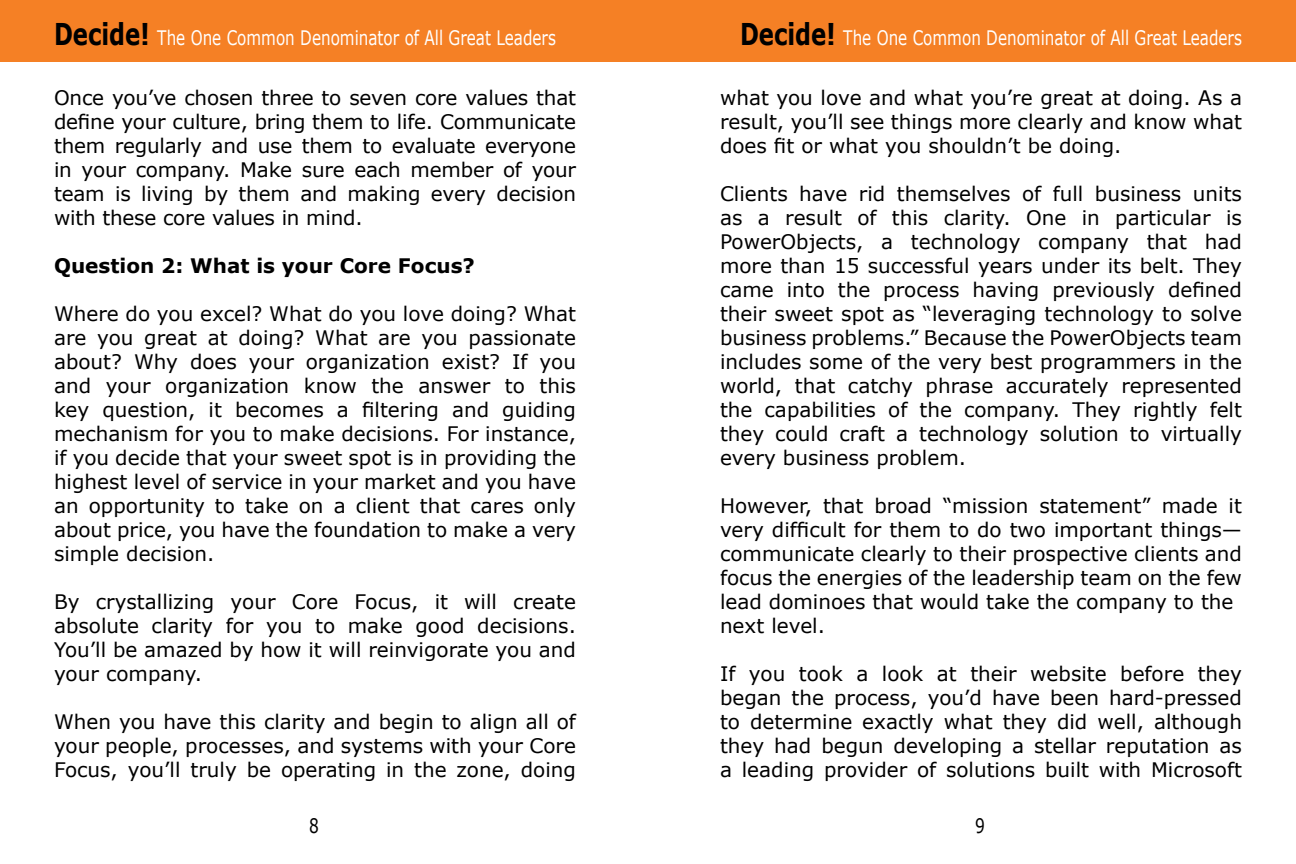
<style>
.page{position:relative;width:1296px;height:864px;background:#fff}
.page>*{position:absolute;margin:0;border:0;box-sizing:border-box;transform-origin:0 0}
.t1{font:20px/24px "Verdana";color:#000;text-align:justify}
.t2{font:20px "Verdana";color:#fff;scale:.76 1}
.t3{font:700 20px "Verdana";color:#000}
.t4{font:20px "Verdana";color:#000;scale:.77 1}
.s1{font-weight:700;font-size:30px;color:#000}
</style>
<div class="page">
<div style="left:0;top:0;width:666px;height:62px;background:#f58025"></div>
<div style="left:630px;top:0;width:666px;height:62px;background:#f58025"></div>
<p class="t2" style="left:54px;top:25px;width:662px"><span class="s1">Decide!</span> The One Common Denominator of All Great Leaders</p>
<p class="t2" style="left:740px;top:25px;width:662px"><span class="s1">Decide!</span> The One Common Denominator of All Great Leaders</p>
<p class="t1" style="left:54px;top:86px;width:524px">Once you’ve chosen three to seven core values that define your culture, bring them to life. Communicate them regularly and use them to evaluate everyone in your company. Make sure each member of your team is living by them and making every decision with these core values in mind.</p>
<p class="t3" style="left:54px;top:253px;width:422px">Question 2: What is your Core Focus?</p>
<p class="t1" style="left:54px;top:302px;width:524px">Where do you excel? What do you love doing? What are you great at doing? What are you passionate about? Why does your organization exist? If you and your organization know the answer to this key question, it becomes a filtering and guiding mechanism for you to make decisions. For instance, if you decide that your sweet spot is in providing the highest level of service in your market and you have an opportunity to take on a client that cares only about price, you have the foundation to make a very simple decision.</p>
<p class="t1" style="left:54px;top:590px;width:524px">By crystallizing your Core Focus, it will create absolute clarity for you to make good decisions.<br>You’ll be amazed by how it will reinvigorate you and your company.</p>
<p class="t1" style="left:54px;top:710px;width:524px">When you have this clarity and begin to align all of your people, processes, and systems with your Core Focus, you’ll truly be operating in the zone, doing</p>
<p class="t1" style="left:720px;top:86px;width:524px">what you love and what you’re great at doing. As a result, you’ll see things more clearly and know what does fit or what you shouldn’t be doing.</p>
<p class="t1" style="left:720px;top:182px;width:524px">Clients have rid themselves of full business units as a result of this clarity. One in particular is PowerObjects, a technology company that had more than 15 successful years under its belt. They came into the process having previously defined their sweet spot as “leveraging technology to solve business problems.” Because the PowerObjects team includes some of the very best programmers in the world, that catchy phrase accurately represented the capabilities of the company. They rightly felt they could craft a technology solution to virtually every business problem.</p>
<p class="t1" style="left:720px;top:494px;width:524px;text-align:left">However, that broad “mission statement” made it very difficult for them to do two important things— communicate clearly to their prospective clients and focus the energies of the leadership team on the few lead dominoes that would take the company to the next level.</p>
<p class="t1" style="left:720px;top:662px;width:524px">If you took a look at their website before they began the process, you’d have been hard-pressed to determine exactly what they did well, although they had begun developing a stellar reputation as a leading provider of solutions built with Microsoft</p>
<p class="t4" style="left:309px;top:813px;width:14px">8</p>
<p class="t4" style="left:975px;top:813px;width:14px">9</p>
</div>
